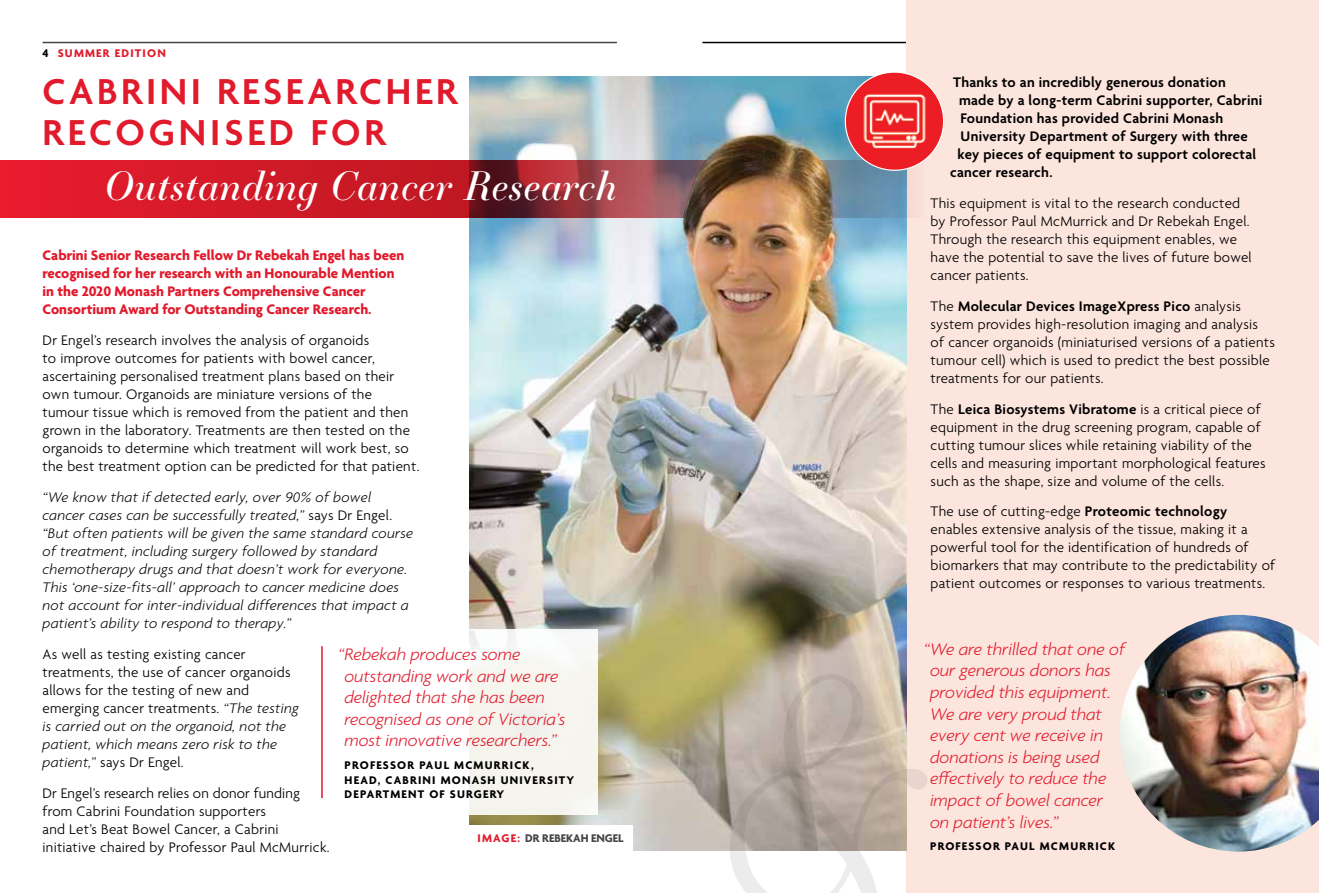
<style>
.page{position:relative;width:1319px;height:893px;background:#fff}
.page>*{position:absolute;margin:0;border:0;box-sizing:border-box;transform-origin:0 0}
.t1{font:600 39px/40.5px "Agenda";letter-spacing:.09em;color:#e11a2c}
.t2{font:italic 39px "Essonnes Display";letter-spacing:.02em;color:#fff}
.t3{font:italic 300 18px/21.6px "Agenda";color:#e11a2c}
.t4{font:300 15px/18px "Agenda";letter-spacing:.02em;color:#000}
.t5{font:italic 300 15px/18px "Agenda";letter-spacing:.02em;color:#000}
.t6{font:600 15px "Agenda";letter-spacing:.02em;color:#000}
.t7{font:700 15px/18px "Agenda";color:#e11a2c}
.t8{font:700 12px/14.4px "Agenda";letter-spacing:.1em;color:#000}
.t9{font:700 12px "Agenda";letter-spacing:-.005em;color:#464547}
.t10{font:700 12px "Agenda";letter-spacing:.1em;color:#e11a2c}
.s1{color:#000}
.s2{font-style:normal}
.s3{font-style:italic}
.s4{color:#e11a2c}
.s5{font-weight:600}
</style>
<div class="page">
<hr style="left:43px;top:42px;width:574px;height:1px;background:#464547">
<hr style="left:702px;top:42px;width:574px;height:1px;background:#000">
<div style="left:906px;top:0;width:412px;height:893px;background:#fce5dd"></div>
<img style="left:469px;top:77px;width:437px;height:773px">
<svg style="left:0;top:160px;width:923px;height:58px;background:#b6303d"></svg>
<div style="left:321px;top:629px;width:276px;height:186px;background:linear-gradient(to right,#fff,#f4f3ed)"></div>
<hr style="left:321px;top:646px;width:2px;height:152px;background:#e11a2c">
<div style="left:469px;top:825px;width:163px;height:25px;background:#fff"></div>
<img style="left:845px;top:72px;width:98px;height:98px;border-radius:49px">
<img style="left:1120px;top:615px;width:198px;height:236px">
<svg style="left:729px;top:674px;width:198px;height:219px"></svg>
<img style="left:682px;top:135px;width:150px;height:97px">
<p class="t10" style="left:43px;top:47px;width:125px"><span class="s1">4</span> SUMMER EDITION</p>
<h1 class="t1" style="left:43px;top:74px;width:416px">CABRINI RESEARCHER<br>RECOGNISED FOR</h1>
<h1 class="t2" style="left:105px;top:157px;width:513px">Outstanding Cancer Research</h1>
<p class="t7" style="left:43px;top:248px;width:363px">Cabrini Senior Research Fellow Dr Rebekah Engel has been recognised for her research with an Honourable Mention in the 2020 Monash Partners Comprehensive Cancer Consortium Award for Outstanding Cancer Research.</p>
<p class="t4" style="left:43px;top:332px;width:378px">Dr Engel’s research involves the analysis of organoids<br>to improve outcomes for patients with bowel cancer, ascertaining personalised treatment plans based on their own tumour. Organoids are miniature versions of the tumour tissue which is removed from the patient and then grown in the laboratory. Treatments are then tested on the organoids to determine which treatment will work best, so the best treatment option can be predicted for that patient.</p>
<p class="t5" style="left:43px;top:488px;width:372px">“We know that if detected early, over 90% of bowel cancer cases can be successfully treated,” <span class="s2">says Dr Engel. </span>“But often patients will be given the same standard course of treatment, including surgery followed by standard chemotherapy drugs and that doesn’t work for everyone.<br>This ‘one-size-fits-all’ approach to cancer medicine does not account for inter-individual differences that impact a patient’s ability to respond to therapy.”</p>
<p class="t4" style="left:43px;top:646px;width:258px">As well as testing existing cancer treatments, the use of cancer organoids allows for the testing of new and emerging cancer treatments. <span class="s3">“The testing is carried out on the organoid, not the patient, which means zero risk to the patient,”</span> says Dr Engel.</p>
<p class="t4" style="left:43px;top:785px;width:288px">Dr Engel’s research relies on donor funding from Cabrini Foundation supporters<br>and Let’s Beat Bowel Cancer, a Cabrini initiative chaired by Professor Paul McMurrick.</p>
<p class="t3" style="left:344px;top:643px;width:222px;text-indent:-6px">“Rebekah produces some outstanding work and we are delighted that she has been recognised as one of Victoria’s most innovative researchers.”</p>
<p class="t8" style="left:344px;top:759px;width:231px">PROFESSOR PAUL MCMURRICK,<br>HEAD, CABRINI MONASH UNIVERSITY<br>DEPARTMENT OF SURGERY</p>
<p class="t9" style="left:477px;top:832px;width:148px"><span class="s4">IMAGE:</span> DR REBEKAH ENGEL</p>
<p class="t6" style="left:953px;top:74px;width:274px">Thanks to an incredibly generous donation</p>
<p class="t6" style="left:959px;top:92px;width:305px">made by a long-term Cabrini supporter, Cabrini</p>
<p class="t6" style="left:960px;top:110px;width:264px">Foundation has provided Cabrini Monash</p>
<p class="t6" style="left:960px;top:128px;width:289px">University Department of Surgery with three</p>
<p class="t6" style="left:957px;top:146px;width:300px">key pieces of equipment to support colorectal</p>
<p class="t6" style="left:950px;top:164px;width:104px">cancer research.</p>
<p class="t4" style="left:930px;top:195px;width:322px">This equipment is vital to the research conducted by Professor Paul McMurrick and Dr Rebekah Engel.<br>Through the research this equipment enables, we have the potential to save the lives of future bowel cancer patients.</p>
<p class="t4" style="left:930px;top:298px;width:346px">The <span class="s5">Molecular Devices ImageXpress Pico</span> analysis system provides high-resolution imaging and analysis of cancer organoids (miniaturised versions of a patients tumour cell) which is used to predict the best possible treatments for our patients.</p>
<p class="t4" style="left:930px;top:401px;width:336px">The <span class="s5">Leica Biosystems Vibratome</span> is a critical piece of equipment in the drug screening program, capable of cutting tumour slices while retaining viability of the cells and measuring important morphological features such as the shape, size and volume of the cells.</p>
<p class="t4" style="left:930px;top:503px;width:346px">The use of cutting-edge <span class="s5">Proteomic technology </span>enables extensive analysis of the tissue, making it a powerful tool for the identification of hundreds of biomarkers that may contribute to the predictability of patient outcomes or responses to various treatments.</p>
<p class="t3" style="left:929px;top:638px;width:196px;text-indent:-6px">“We are thrilled that one of our generous donors has provided this equipment.<br>We are very proud that every cent we receive in donations is being used effectively to reduce the impact of bowel cancer on patient’s lives.”</p>
<p class="t8" style="left:930px;top:840px;width:186px">PROFESSOR PAUL MCMURRICK</p>
</div>
